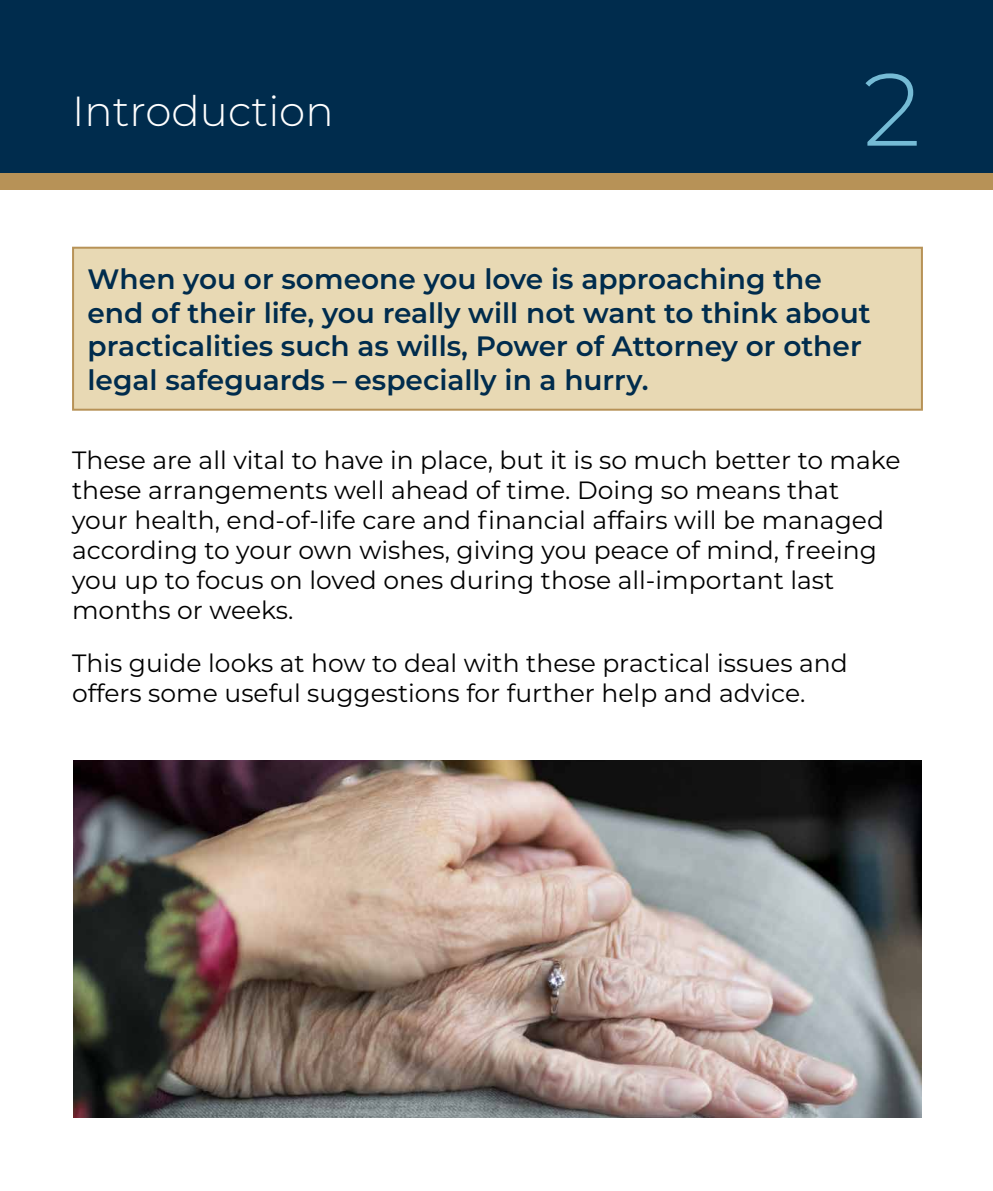
<style>
.page{position:relative;width:993px;height:1191px;background:#fff}
.page>*{position:absolute;margin:0;border:0;box-sizing:border-box;transform-origin:0 0}
.t1{font:300 102.4px "Montserrat Alternates";color:#75bbd5}
.t2{font:300 42px "Montserrat";color:#fff}
.t3{font:600 28px/33.6px "Montserrat";color:#002c4d}
.t4{font:25px/30px "Montserrat";color:#000}
</style>
<div class="page">
<div style="left:0;top:0;width:992px;height:190px;background:#b79257"></div>
<div style="left:0;top:0;width:992px;height:173px;background:#002c4d"></div>
<div style="left:72px;top:247px;width:850px;height:164px;background:#e8d9b4;border:2px solid #b79257"></div>
<img style="left:73px;top:761px;width:848px;height:357px">
<h2 class="t2" style="left:72px;top:82px;width:263px">Introduction</h2>
<h1 class="t1" style="left:862px;top:40px;width:59px">2</h1>
<p class="t3" style="left:87px;top:261px;width:784px">When you or someone you love is approaching the end of their life, you really will not want to think about practicalities such as wills, Power of Attorney or other legal safeguards – especially in a hurry.</p>
<p class="t4" style="left:72px;top:444px;width:829px">These are all vital to have in place, but it is so much better to make these arrangements well ahead of time. Doing so means that your health, end-of-life care and financial affairs will be managed according to your own wishes, giving you peace of mind, freeing you up to focus on loved ones during those all-important last months or weeks.</p>
<p class="t4" style="left:72px;top:647px;width:777px">This guide looks at how to deal with these practical issues and offers some useful suggestions for further help and advice.</p>
</div>
